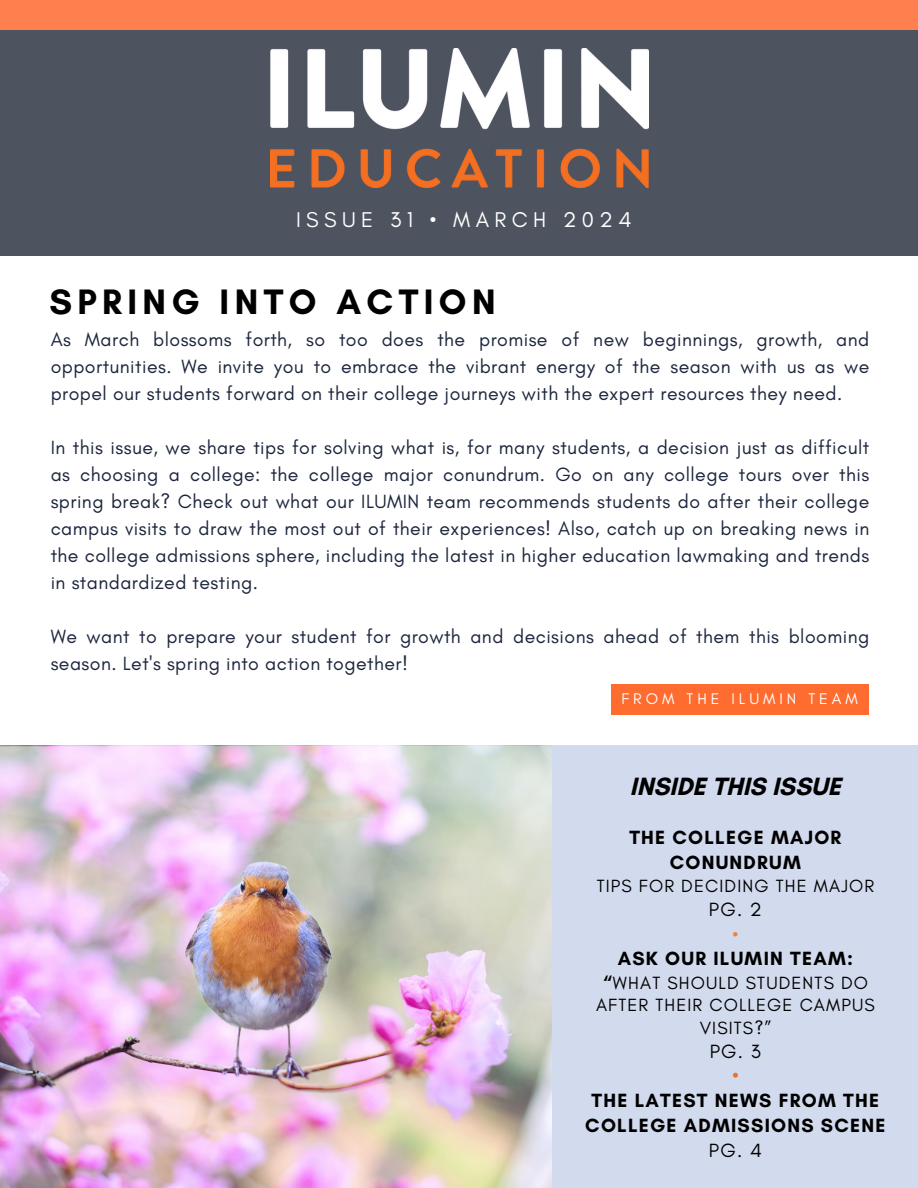
<style>
.page{position:relative;width:918px;height:1188px;background:#fff}
.page>*{position:absolute;margin:0;border:0;box-sizing:border-box;transform-origin:0 0}
.t1{font:700 36px "Glacial Indifference";letter-spacing:.15em;color:#000}
.t2{font:700 25.5px "Glacial Indifference";color:#000}
.t3{font:21.75px "Glacial Indifference";letter-spacing:.25em;color:#fff}
.t4{font:19.5px/27px "Glacial Indifference";letter-spacing:.025em;color:#1b253c;text-align:justify}
.t5{font:700 19.5px/24.8px "Glacial Indifference";letter-spacing:.065em;color:#000;text-align:center}
.t6{font:18px/22.5px "Glacial Indifference";letter-spacing:.065em;color:#000;text-align:center}
.t7{font:15.75px "Glacial Indifference";letter-spacing:.25em;color:#fff}
.s1{font-weight:400}
.s2{font-weight:400;color:#f47e3e}
.s3{font-weight:700}
.s4{color:#f36f21}
</style>
<div class="page">
<div style="left:0;top:24px;width:918px;height:231px;background:#4e5360"></div>
<img style="left:270px;top:48px;width:378px;height:140px">
<img style="left:0;top:745px;width:552px;height:443px">
<div style="left:552px;top:745px;width:366px;height:443px;background:#d2daed"></div>
<div style="left:0;top:0;width:918px;height:29px;background:#ff7f4f"></div>
<div style="left:611px;top:684px;width:257px;height:31px;background:#ff6c2f"></div>
<h5 class="t3" style="left:296px;top:206px;width:337px">ISSUE 31 • MARCH 2024</h5>
<p class="t1" style="left:49px;top:280px;width:448px">SPRING INTO ACTION</p>
<h1 class="t4" style="left:51px;top:325px;width:820px">As March blossoms forth, so too does the promise of new beginnings, growth, and opportunities. We invite you to embrace the vibrant energy of the season with us as we propel our students forward on their college journeys with the expert resources they need.</h1>
<h5 class="t4" style="left:51px;top:433px;width:820px">In this issue, we share tips for solving what is, for many students, a decision just as difficult as choosing a college: the college major conundrum. Go on any college tours over this spring break? Check out what our ILUMIN team recommends students do after their college campus visits to draw the most out of their experiences! Also, catch up on breaking news in the college admissions sphere, including the latest in higher education lawmaking and trends in standardized testing.</h5>
<h5 class="t4" style="left:51px;top:622px;width:820px">We want to prepare your student for growth and decisions ahead of them this blooming season. Let's spring into action together!</h5>
<h3 class="t7" style="left:621px;top:689px;width:238px">FROM THE ILUMIN TEAM</h3>
<h2 class="t2" style="left:630px;top:771px;width:212px">INSIDE THIS ISSUE</h2>
<p class="t5" style="left:629px;top:825px;width:214px">THE COLLEGE MAJOR<br>CONUNDRUM</p>
<p class="t6" style="left:597px;top:875px;width:279px">TIPS FOR DECIDING THE MAJOR</p>
<p class="t5" style="left:618px;top:897px;width:237px"><span class="s1">PG. 2<br></span><span class="s2">•<br></span>ASK OUR ILUMIN TEAM:</p>
<p class="t6" style="left:596px;top:971px;width:280px"><span class="s3">“</span>WHAT SHOULD STUDENTS DO<br>AFTER THEIR COLLEGE CAMPUS<br>VISITS?”</p>
<p class="t5" style="left:585px;top:1038px;width:302px"><span class="s1">PG. 3<br></span><span class="s4">•<br></span>THE LATEST NEWS FROM THE<br>COLLEGE ADMISSIONS SCENE<br><span class="s1">PG. 4</span></p>
</div>
